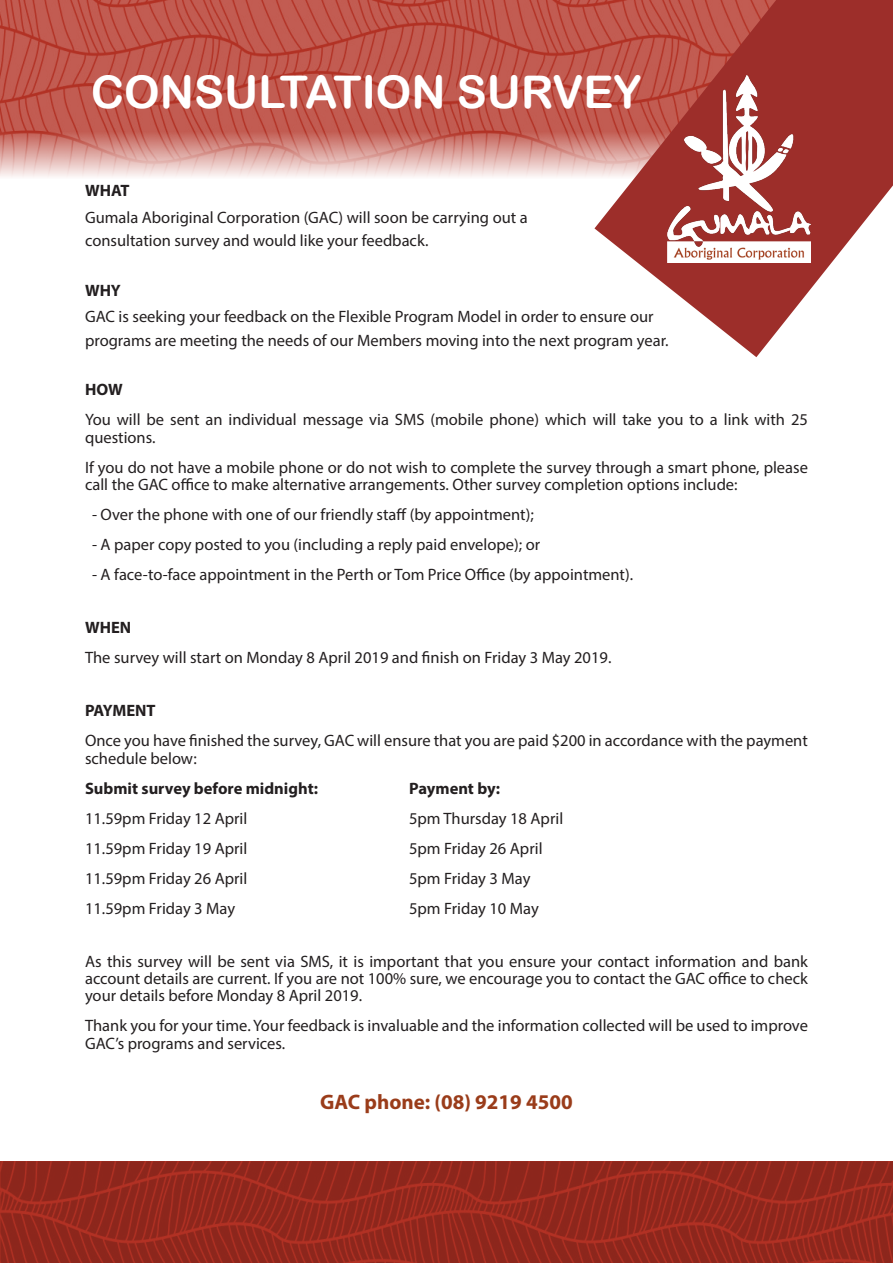
<style>
.page{position:relative;width:893px;height:1263px;background:#fff}
.page>*{position:absolute;margin:0;border:0;box-sizing:border-box;transform-origin:0 0}
.t1{font:45px "Arial Rounded MT Bold";color:#fff}
.t2{font:700 21px "Myriad Pro";color:#9a3c1a}
.Normal_tighter{font:16.5px/17.2px "Myriad Pro";color:#231f20}
.t3{font:700 16.5px "Myriad Pro";color:#231f20}
</style>
<div class="page">
<img style="left:0;top:1161px;width:893px;height:102px">
<img style="left:0;top:0;width:594px;height:177px">
<svg style="left:594px;top:0;width:299px;height:357px"></svg>
<img style="left:667px;top:75px;width:144px;height:188px">
<p class="t1" style="left:91px;top:65px;width:552px">CONSULTATION SURVEY</p>
<p class="t3" style="left:85px;top:180px;width:46px">WHAT</p>
<p class="Normal_tighter" style="left:85px;top:208px;width:444px">Gumala Aboriginal Corporation (GAC) will soon be carrying out a</p>
<p class="Normal_tighter" style="left:85px;top:232px;width:345px">consultation survey and would like your feedback.</p>
<p class="t3" style="left:85px;top:279px;width:37px">WHY</p>
<p class="Normal_tighter" style="left:85px;top:308px;width:570px">GAC is seeking your feedback on the Flexible Program Model in order to ensure our</p>
<p class="Normal_tighter" style="left:85px;top:331px;width:585px">programs are meeting the needs of our Members moving into the next program year.</p>
<p class="t3" style="left:85px;top:379px;width:39px">HOW</p>
<p class="Normal_tighter" style="left:85px;top:411px;width:724px">You will be sent an individual message via SMS (mobile phone) which will take you to a link with 25 questions.</p>
<p class="Normal_tighter" style="left:85px;top:458px;width:724px">If you do not have a mobile phone or do not wish to complete the survey through a smart phone, please call the GAC office to make alternative arrangements. Other survey completion options include:</p>
<p class="Normal_tighter" style="left:92px;top:505px;width:443px">- Over the phone with one of our friendly staff (by appointment);</p>
<p class="Normal_tighter" style="left:92px;top:535px;width:450px">- A paper copy posted to you (including a reply paid envelope); or</p>
<p class="Normal_tighter" style="left:92px;top:565px;width:543px">- A face-to-face appointment in the Perth or Tom Price Office (by appointment).</p>
<p class="t3" style="left:85px;top:617px;width:48px">WHEN</p>
<p class="Normal_tighter" style="left:85px;top:649px;width:528px">The survey will start on Monday 8 April 2019 and finish on Friday 3 May 2019.</p>
<p class="t3" style="left:85px;top:700px;width:72px">PAYMENT</p>
<p class="Normal_tighter" style="left:85px;top:732px;width:724px">Once you have finished the survey, GAC will ensure that you are paid $200 in accordance with the payment schedule below:</p>
<p class="t3" style="left:85px;top:777px;width:235px">Submit survey before midnight:</p>
<p class="t3" style="left:409px;top:777px;width:93px">Payment by:</p>
<p class="Normal_tighter" style="left:85px;top:809px;width:164px">11.59pm Friday 12 April</p>
<p class="Normal_tighter" style="left:409px;top:809px;width:156px">5pm Thursday 18 April</p>
<p class="Normal_tighter" style="left:85px;top:839px;width:164px">11.59pm Friday 19 April</p>
<p class="Normal_tighter" style="left:409px;top:839px;width:135px">5pm Friday 26 April</p>
<p class="Normal_tighter" style="left:85px;top:869px;width:164px">11.59pm Friday 26 April</p>
<p class="Normal_tighter" style="left:409px;top:869px;width:123px">5pm Friday 3 May</p>
<p class="Normal_tighter" style="left:85px;top:899px;width:152px">11.59pm Friday 3 May</p>
<p class="Normal_tighter" style="left:409px;top:899px;width:131px">5pm Friday 10 May</p>
<p class="Normal_tighter" style="left:85px;top:952px;width:724px;text-align:justify">As this survey will be sent via SMS, it is important that you ensure your contact information and bank account details are current. If you are not 100% sure, we encourage you to contact the GAC office to check your details before Monday 8 April 2019.</p>
<p class="Normal_tighter" style="left:85px;top:1017px;width:724px">Thank you for your time. Your feedback is invaluable and the information collected will be used to improve<br>GAC’s programs and services.</p>
<p class="t2" style="left:320px;top:1088px;width:254px">GAC phone: (08) 9219 4500</p>
</div>
